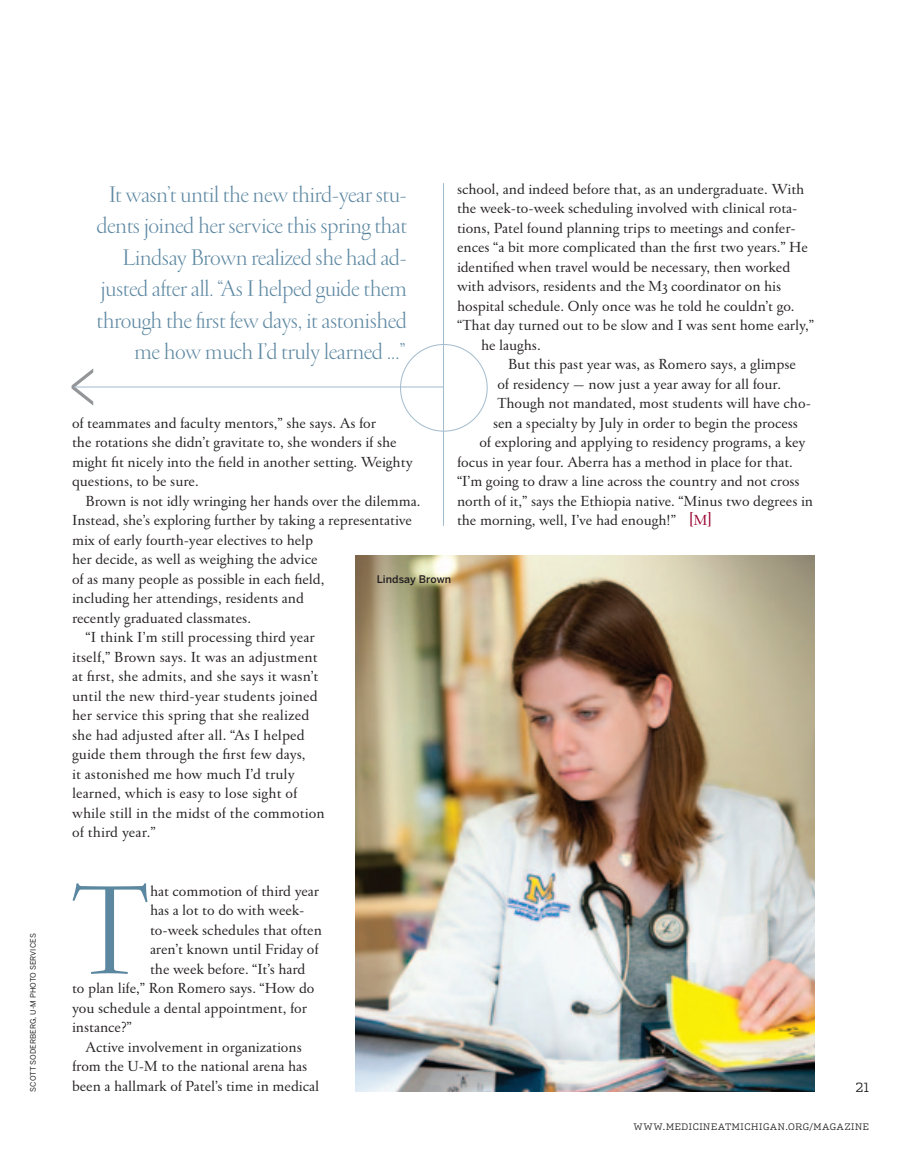
<style>
.page{position:relative;width:905px;height:1175px;background:#fff}
.page>*{position:absolute;margin:0;border:0;box-sizing:border-box;transform-origin:0 0}
.Garr__Body__10_5_13{font:300 137.25px "Garamond FB Display";color:#5c87a1}
.Photo_Caption{font:300 90px "Benton Sans Extra Comp";color:#939598}
.Garr__Pullquote{font:300 24.45px/31.5px "Garamond FB Display";letter-spacing:-.02em;color:#5c87a1;text-align:right}
.Garr__Body__10_5_13-2{font:15.75px/19.5px "Garamond FB Text";color:#231f20}
.t1{font:15.75px "Garamond FB Text";color:#98012d}
.Page___Right{font:300 12.75px "Dispatch";color:#231f20}
.Photo_Caption-2{font:500 10.5px "Benton Sans";letter-spacing:.01em;color:#231f20}
.Folio_Right{font:300 9px "Dispatch";letter-spacing:.07em;color:#231f20}
.Gutter_Credit{font:7.5px "Benton Sans Regluar";letter-spacing:.01em;color:#231f20}
</style>
<div class="page">
<img style="left:356px;top:556px;width:458px;height:535px">
<hr style="left:443px;top:183px;width:1px;height:343px;background:#a2bbcd">
<hr style="left:74px;top:386px;width:369px;height:1px;background:#a2bbcd">
<p class="Gutter_Credit" style="left:29px;top:1091px;width:160px;rotate:-90deg">SCOTT SODERBERG, U-M PHOTO SERVICES</p>
<p class="Garr__Body__10_5_13-2" style="left:457px;top:180px;width:349px">school, and indeed before that, as an undergraduate. With</p>
<p class="Garr__Body__10_5_13-2" style="left:457px;top:199px;width:342px">the week-to-week scheduling involved with clinical rota-</p>
<p class="Garr__Body__10_5_13-2" style="left:457px;top:219px;width:340px">tions, Patel found planning trips to meetings and confer-</p>
<p class="Garr__Body__10_5_13-2" style="left:457px;top:238px;width:352px">ences “a bit more complicated than the first two years.” He</p>
<p class="Garr__Body__10_5_13-2" style="left:457px;top:258px;width:335px">identified when travel would be necessary, then worked</p>
<p class="Garr__Body__10_5_13-2" style="left:457px;top:277px;width:325px">with advisors, residents and the M3 coordinator on his</p>
<p class="Garr__Body__10_5_13-2" style="left:457px;top:297px;width:339px">hospital schedule. Only once was he told he couldn’t go.</p>
<p class="Garr__Body__10_5_13-2" style="left:457px;top:316px;width:358px">“That day turned out to be slow and I was sent home early,”</p>
<p class="Garr__Body__10_5_13-2" style="left:481px;top:336px;width:61px">he laughs.</p>
<p class="Garr__Body__10_5_13-2" style="left:508px;top:355px;width:289px">But this past year was, as Romero says, a glimpse</p>
<p class="Garr__Body__10_5_13-2" style="left:497px;top:375px;width:285px">of residency — now just a year away for all four.</p>
<p class="Garr__Body__10_5_13-2" style="left:497px;top:394px;width:315px">Though not mandated, most students will have cho-</p>
<p class="Garr__Body__10_5_13-2" style="left:493px;top:414px;width:306px">sen a specialty by July in order to begin the process</p>
<p class="Garr__Body__10_5_13-2" style="left:479px;top:433px;width:327px">of exploring and applying to residency programs, a key</p>
<p class="Garr__Body__10_5_13-2" style="left:457px;top:453px;width:337px">focus in year four. Aberra has a method in place for that.</p>
<p class="Garr__Body__10_5_13-2" style="left:457px;top:472px;width:344px">“I’m going to draw a line across the country and not cross</p>
<p class="Garr__Body__10_5_13-2" style="left:457px;top:492px;width:357px">north of it,” says the Ethiopia native. “Minus two degrees in</p>
<p class="Garr__Body__10_5_13-2" style="left:457px;top:511px;width:220px">the morning, well, I’ve had enough!”</p>
<p class="t1" style="left:689px;top:510px;width:25px">[M ]</p>
<p class="Garr__Pullquote" style="left:96px;top:180px;width:312px">It wasn’t until the new third-year stu&shy;dents joined her service this spring that Lindsay Brown realized she had ad&shy;justed after all. “As I helped guide them through the first few days, it astonished</p>
<p class="Garr__Pullquote" style="left:134px;top:338px;width:273px">me how much I’d truly learned ...”</p>
<p class="Photo_Caption" style="left:99px;top:443px;width:33px;rotate:-180deg">&gt;</p>
<p class="Garr__Body__10_5_13-2" style="left:72px;top:414px;width:342px">of teammates and faculty mentors,” she says. As for<br>the rotations she didn’t gravitate to, she wonders if she might fit nicely into the field in another setting. Weighty questions, to be sure.</p>
<p class="Garr__Body__10_5_13-2" style="left:72px;top:492px;width:350px;text-indent:14px">Brown is not idly wringing her hands over the dilemma.<br>Instead, she’s exploring further by taking a representative mix of early fourth-year electives to help<br>her decide, as well as weighing the advice<br>of as many people as possible in each field,<br>including her attendings, residents and<br>recently graduated classmates.</p>
<p class="Garr__Body__10_5_13-2" style="left:72px;top:628px;width:254px;text-indent:14px">“I think I’m still processing third year itself,” Brown says. It was an adjustment at first, she admits, and she says it wasn’t until the new third-year students joined her service this spring that she realized she had adjusted after all. “As I helped guide them through the first few days,<br>it astonished me how much I’d truly learned, which is easy to lose sight of while still in the midst of the commotion of third year.”</p>
<p class="Photo_Caption-2" style="left:376px;top:573px;width:76px">Lindsay Brown</p>
<p class="Garr__Body__10_5_13" style="left:72px;top:858px;width:77px">T</p>
<p class="Garr__Body__10_5_13-2" style="left:150px;top:882px;width:170px">hat commotion of third year</p>
<p class="Garr__Body__10_5_13-2" style="left:150px;top:901px;width:156px">has a lot to do with week-</p>
<p class="Garr__Body__10_5_13-2" style="left:150px;top:921px;width:173px">to-week schedules that often</p>
<p class="Garr__Body__10_5_13-2" style="left:150px;top:940px;width:170px">aren’t known until Friday of</p>
<p class="Garr__Body__10_5_13-2" style="left:150px;top:960px;width:157px">the week before. “It’s hard</p>
<p class="Garr__Body__10_5_13-2" style="left:72px;top:979px;width:244px">to plan life,” Ron Romero says. “How do</p>
<p class="Garr__Body__10_5_13-2" style="left:72px;top:999px;width:236px">you schedule a dental appointment, for</p>
<p class="Garr__Body__10_5_13-2" style="left:72px;top:1018px;width:61px">instance?”</p>
<p class="Garr__Body__10_5_13-2" style="left:72px;top:1038px;width:248px;text-indent:14px">Active involvement in organizations from the U-M to the national arena has been a hallmark of Patel’s time in medical</p>
<p class="Page___Right" style="left:856px;top:1078px;width:14px">21</p>
<p class="Folio_Right" style="left:633px;top:1120px;width:237px">WWW.MEDICINEATMICHIGAN.ORG/MAGAZINE</p>
</div>
